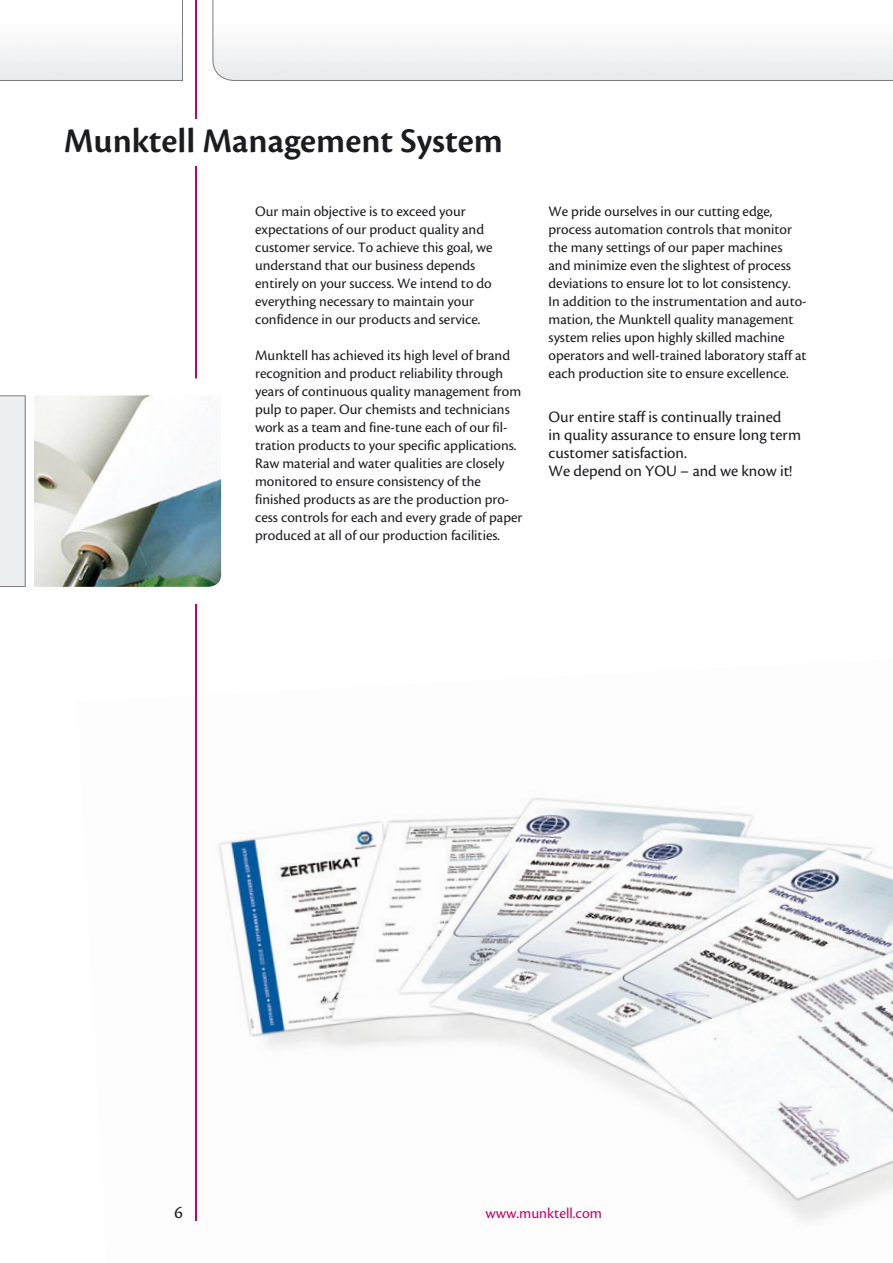
<style>
.page{position:relative;width:893px;height:1263px;background:#fff}
.page>*{position:absolute;margin:0;border:0;box-sizing:border-box;transform-origin:0 0}
.t1{font:600 36px "Cronos Pro";color:#1b1c20}
.t2{font:18px "Cronos Pro";color:#1b1c20}
.t3{font:16.5px/18px "Cronos Pro";color:#1b1c20}
.t4{font:15.45px "Cronos Pro";color:#c50068}
.t5{font:15px/18px "Cronos Pro";color:#1b1c20}
</style>
<div class="page">
<img style="left:195px;top:659px;width:698px;height:562px">
<svg style="left:0;top:0;width:183px;height:81px"></svg>
<svg style="left:212px;top:0;width:681px;height:81px"></svg>
<hr style="left:196px;top:0;width:1px;height:1220px;background:#c50068">
<div style="left:64px;top:119px;width:510px;height:47px;background:#fff"></div>
<svg style="left:0;top:387px;width:222px;height:208px"></svg>
<h1 class="t1" style="left:64px;top:126px;width:441px">Munktell Management System</h1>
<p class="t5" style="left:255px;top:203px;width:239px">Our main objective is to exceed your expectations of our product quality and customer service. To achieve this goal, we understand that our business depends entirely on your success. We intend to do everything necessary to maintain your confidence in our products and service.</p>
<p class="t5" style="left:255px;top:347px;width:269px">Munktell has achieved its high level of brand recognition and product reliability through years of continuous quality management from pulp to paper. Our chemists and technicians work as a team and fine-tune each of our fil&shy;tration products to your specific applications.<br>Raw material and water qualities are closely monitored to ensure consistency of the finished products as are the production pro&shy;cess controls for each and every grade of paper produced at all of our production facilities.</p>
<p class="t5" style="left:549px;top:203px;width:260px">We pride ourselves in our cutting edge, process automation controls that monitor the many settings of our paper machines and minimize even the slightest of process deviations to ensure lot to lot consistency.<br>In addition to the instrumentation and auto&shy;mation, the Munktell quality management system relies upon highly skilled machine operators and well-trained laboratory staff at each production site to ensure excellence.</p>
<p class="t3" style="left:549px;top:409px;width:254px">Our entire staff is continually trained<br>in quality assurance to ensure long term customer satisfaction.<br>We depend on YOU – and we know it!</p>
<p class="t2" style="left:175px;top:1205px;width:10px">6</p>
<p class="t4" style="left:486px;top:1206px;width:118px">www.munktell.com</p>
</div>
